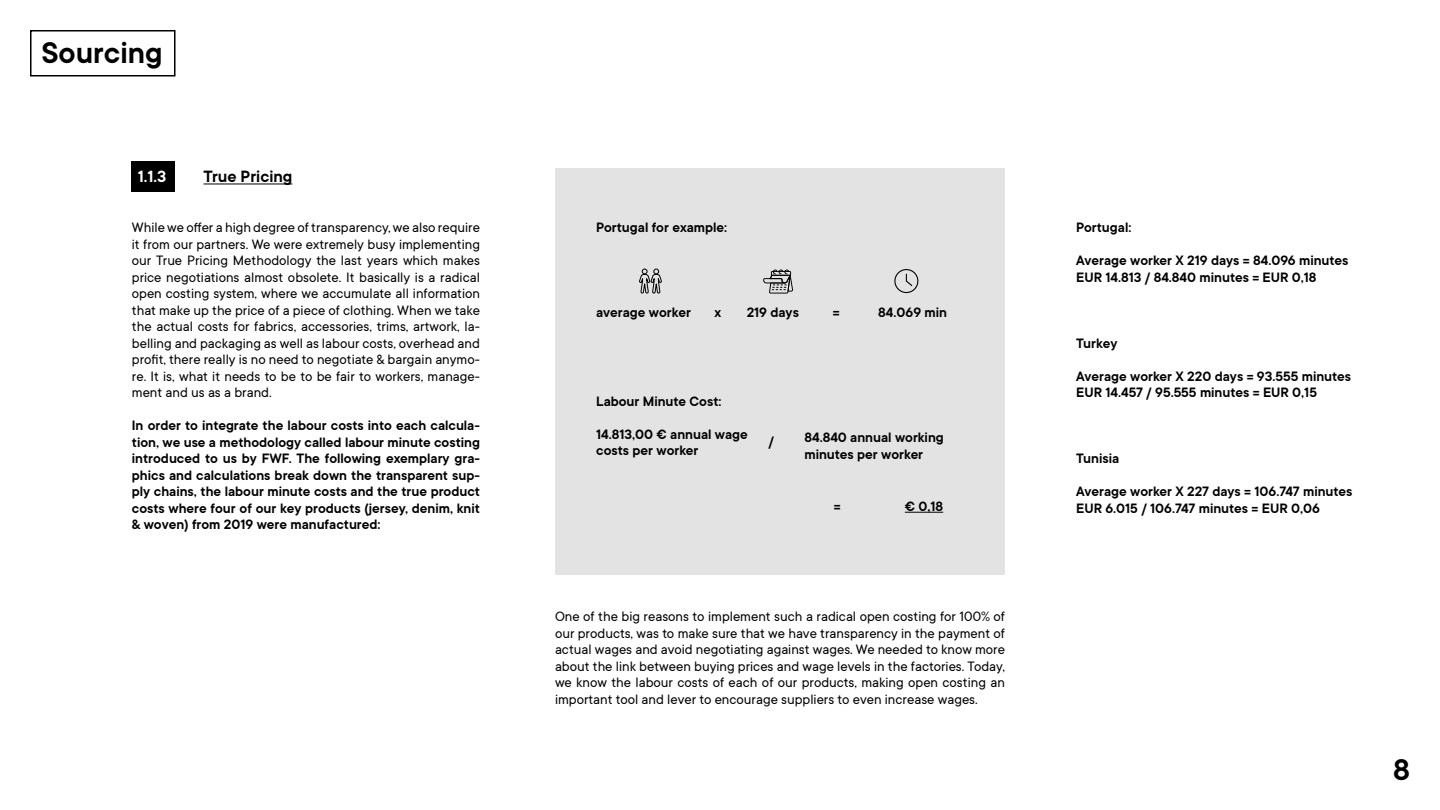
<style>
.page{position:relative;width:1440px;height:810px;background:#fff}
.page>*{position:absolute;margin:0;border:0;box-sizing:border-box;transform-origin:0 0}
.t1{font:600 33px "TT Commons";color:#000}
.t2{font:600 18px "TT Commons";color:#000}
.t3{font:600 18px "TT Commons";color:#fff}
.t4{font:15px/16.5px "TT Commons";color:#000;text-align:justify}
.t5{font:600 15px/16.5px "TT Commons";color:#000}
</style>
<div class="page">
<div style="left:131px;top:162px;width:44px;height:30px;background:#000"></div>
<div style="left:555px;top:168px;width:450px;height:406px;background:#e3e3e3"></div>
<hr style="left:204px;top:184px;width:88px;height:1px;background:#000">
<svg style="left:763px;top:269px;width:30px;height:25px"></svg>
<svg style="left:894px;top:269px;width:24px;height:24px"></svg>
<svg style="left:639px;top:269px;width:23px;height:25px"></svg>
<div style="left:30px;top:30px;width:146px;height:46px;border:2px solid #000"></div>
<hr style="left:905px;top:512px;width:38px;height:1px;background:#000">
<h1 class="t1" style="left:41px;top:32px;width:123px">Sourcing</h1>
<p class="t3" style="left:138px;top:165px;width:30px">1.1.3</p>
<p class="t2" style="left:204px;top:165px;width:90px">True Pricing</p>
<p class="t4" style="left:132px;top:219px;width:350px">While we offer a high degree of transparency, we also require it from our partners. We were extremely busy implementing our True Pricing Methodology the last years which makes price negotiations almost obsolete. It basically is a radical open costing system, where we accumulate all information that make up the price of a piece of clothing. When we take the actual costs for fabrics, accessories, trims, artwork, la&shy;belling and packaging as well as labour costs, overhead and profit, there really is no need to negotiate &amp; bargain anymo&shy;re. It is, what it needs to be to be fair to workers, manage&shy;ment and us as a brand.</p>
<p class="t5" style="left:132px;top:417px;width:350px;text-align:justify">In order to integrate the labour costs into each calcula&shy;tion, we use a methodology called labour minute costing introduced to us by FWF. The following exemplary gra&shy;phics and calculations break down the transparent sup&shy;ply chains, the labour minute costs and the true product costs where four of our key products (jersey, denim, knit &amp; woven) from 2019 were manufactured:</p>
<p class="t5" style="left:596px;top:219px;width:132px">Portugal for example:</p>
<p class="t5" style="left:596px;top:304px;width:96px">average worker</p>
<p class="t5" style="left:715px;top:304px;width:8px">x</p>
<p class="t5" style="left:747px;top:304px;width:54px">219 days</p>
<p class="t5" style="left:833px;top:304px;width:8px">=</p>
<p class="t5" style="left:878px;top:304px;width:70px">84.069 min</p>
<p class="t5" style="left:596px;top:392px;width:127px">Labour Minute Cost:</p>
<p class="t5" style="left:596px;top:425px;width:153px">14.813,00 € annual wage costs per worker</p>
<p class="t5" style="left:769px;top:433px;width:7px">/</p>
<p class="t5" style="left:804px;top:429px;width:141px">84.840 annual working minutes per worker</p>
<p class="t5" style="left:834px;top:497px;width:8px">=</p>
<p class="t5" style="left:905px;top:497px;width:40px">€ 0,18</p>
<p class="t4" style="left:555px;top:608px;width:452px">One of the big reasons to implement such a radical open costing for 100% of our products, was to make sure that we have transparency in the payment of actual wages and avoid negotiating against wages. We needed to know more about the link between buying prices and wage levels in the factories. Today, we know the labour costs of each of our products, making open costing an important tool and lever to encourage suppliers to even increase wages.</p>
<p class="t5" style="left:1076px;top:219px;width:57px">Portugal:</p>
<p class="t5" style="left:1076px;top:252px;width:274px">Average worker X 219 days = 84.096 minutes<br>EUR 14.813 / 84.840 minutes = EUR 0,18</p>
<p class="t5" style="left:1076px;top:335px;width:43px">Turkey</p>
<p class="t5" style="left:1076px;top:368px;width:276px">Average worker X 220 days = 93.555 minutes<br>EUR 14.457 / 95.555 minutes = EUR 0,15</p>
<p class="t5" style="left:1076px;top:450px;width:45px">Tunisia</p>
<p class="t5" style="left:1076px;top:483px;width:278px">Average worker X 227 days = 106.747 minutes<br>EUR 6.015 / 106.747 minutes = EUR 0,06</p>
<h1 class="t1" style="left:1393px;top:749px;width:18px">8</h1>
</div>
